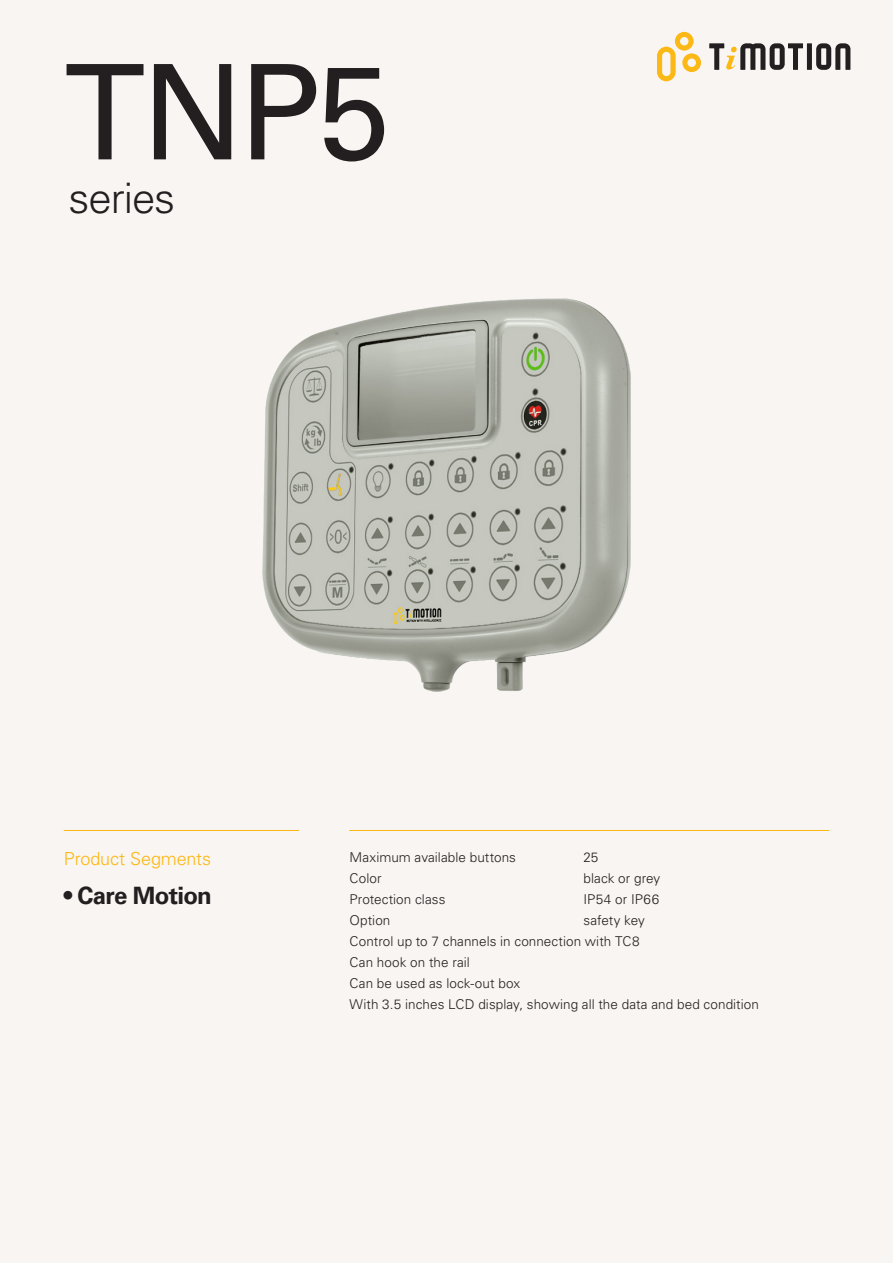
<style>
.page{position:relative;width:893px;height:1263px;background:#f8f5f2}
.page>*{position:absolute;margin:0;border:0;box-sizing:border-box;transform-origin:0 0}
._01_1_product_name{font:132px "Univers LT Std";color:#231f20}
._01_2_product_series{font:300 42px "Univers LT Std";letter-spacing:-.025em;color:#231f20}
._02_2_pr_segments{font:700 24px "Univers LT Std";letter-spacing:-.03em;color:#231f20}
._02_1_pr_segments{font:300 18px "Univers LT Std";letter-spacing:-.005em;color:#fcb814}
._04_2_feature_body{font:300 13.5px "Univers LT Std";letter-spacing:.005em;color:#231f20}
</style>
<div class="page">
<svg style="left:657px;top:32px;width:44px;height:49px"></svg>
<div style="left:807px;top:43px;width:5px;height:27px;background:#231f20"></div>
<svg style="left:816px;top:43px;width:34px;height:27px"></svg>
<svg style="left:709px;top:43px;width:94px;height:27px"></svg>
<hr style="left:350px;top:830px;width:479px;height:1px;background:#fcb814">
<hr style="left:64px;top:830px;width:235px;height:1px;background:#fcb814">
<img style="left:263px;top:298px;width:367px;height:393px">
<p class="_01_1_product_name" style="left:64px;top:34px;width:328px">TNP5</p>
<p class="_01_2_product_series" style="left:69px;top:173px;width:108px">series</p>
<p class="_02_1_pr_segments" style="left:64px;top:848px;width:149px">Product Segments</p>
<p class="_02_2_pr_segments" style="left:64px;top:881px;width:150px">• Care Motion</p>
<p class="_04_2_feature_body" style="left:350px;top:849px;width:168px">Maximum available buttons</p>
<p class="_04_2_feature_body" style="left:583px;top:849px;width:17px">25</p>
<p class="_04_2_feature_body" style="left:350px;top:870px;width:34px">Color</p>
<p class="_04_2_feature_body" style="left:583px;top:870px;width:78px">black or grey</p>
<p class="_04_2_feature_body" style="left:350px;top:891px;width:97px">Protection class</p>
<p class="_04_2_feature_body" style="left:583px;top:891px;width:77px">IP54 or IP66</p>
<p class="_04_2_feature_body" style="left:350px;top:912px;width:42px">Option</p>
<p class="_04_2_feature_body" style="left:583px;top:912px;width:63px">safety key</p>
<p class="_04_2_feature_body" style="left:350px;top:933px;width:292px">Control up to 7 channels in connection with TC8</p>
<p class="_04_2_feature_body" style="left:350px;top:954px;width:122px">Can hook on the rail</p>
<p class="_04_2_feature_body" style="left:350px;top:975px;width:172px">Can be used as lock-out box</p>
<p class="_04_2_feature_body" style="left:350px;top:996px;width:411px">With 3.5 inches LCD display, showing all the data and bed condition</p>
</div>
